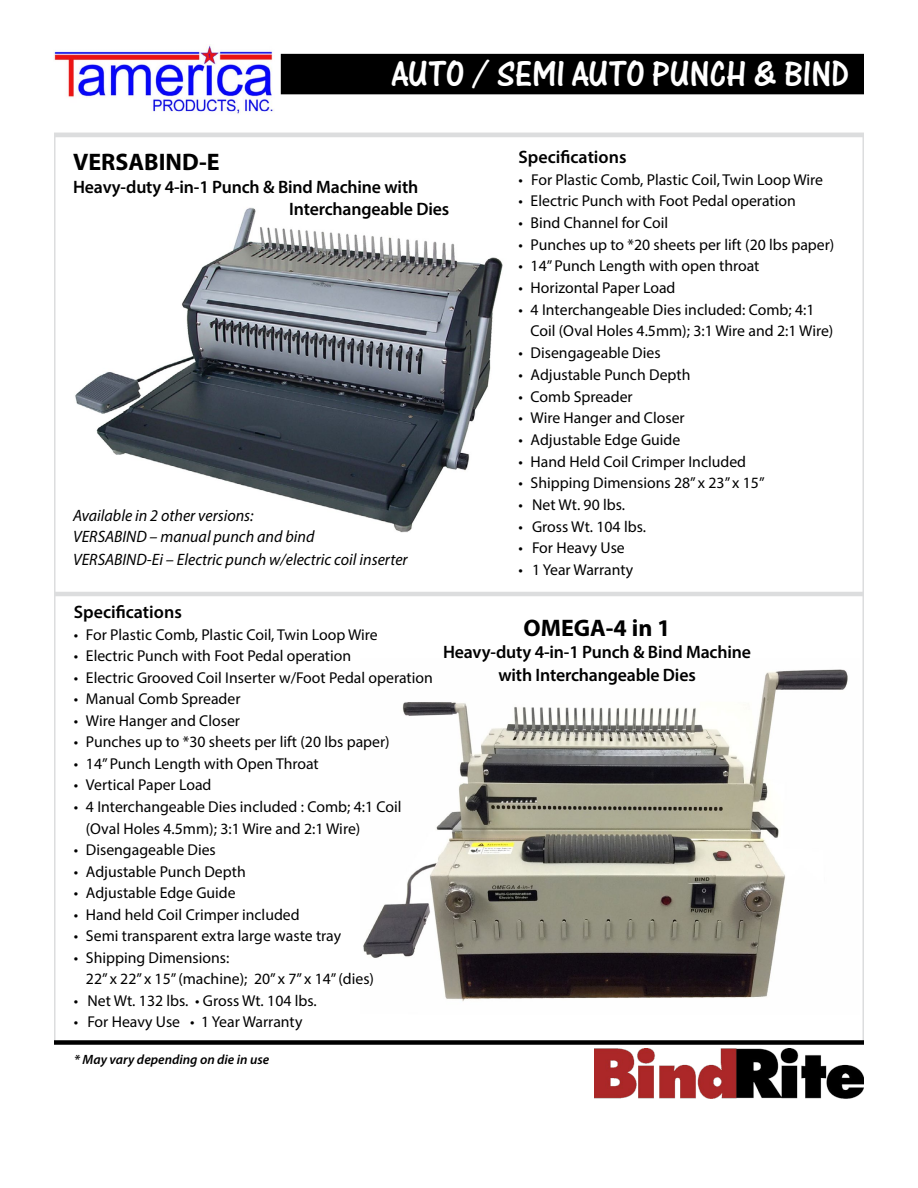
<style>
.page{position:relative;width:918px;height:1188px;background:#fff}
.page>*{position:absolute;margin:0;border:0;box-sizing:border-box;transform-origin:0 0}
.t1{font:37.5px "One Stroke Script Let Plain";color:#fff}
.t2{font:700 24px "Myriad Pro";color:#000}
.t3{font:600 18px/22.5px "Myriad Pro";letter-spacing:-.01em;color:#000}
.t4{font:italic 16.5px/21px "Myriad Pro";color:#000}
.t5{font:15.75px/21.6px "Myriad Pro";color:#000}
.t6{font:italic 600 13.5px "Myriad Pro";color:#000}
</style>
<div class="page">
<hr style="left:54px;top:133px;width:810px;height:4px;background:#dcddde">
<div style="left:54px;top:1040px;width:810px;height:5px;background:#000"></div>
<img style="left:594px;top:1049px;width:270px;height:50px">
<hr style="left:54px;top:592px;width:810px;height:4px;background:#dcddde">
<img style="left:75px;top:207px;width:428px;height:326px">
<img style="left:363px;top:669px;width:485px;height:332px">
<div style="left:282px;top:55px;width:581px;height:39px;background:#000"></div>
<div style="left:281px;top:54px;width:583px;height:40px;border:2px solid #000"></div>
<svg style="left:389px;top:53px;width:462px;height:80px"></svg>
<img style="left:54px;top:45px;width:220px;height:69px">
<h1 class="t1" style="left:392px;top:52px;width:459px">AUTO / SEMI AUTO PUNCH &amp; BIND</h1>
<h2 class="t2" style="left:73px;top:147px;width:148px">VERSABIND-E</h2>
<p class="t3" style="left:289px;top:175px;width:162px;text-indent:-216px">Heavy-duty 4-in-1 Punch &amp; Bind Machine with<br>Interchangeable Dies</p>
<p class="t4" style="left:73px;top:505px;width:243px">Available in 2 other versions:<br>VERSABIND – manual punch and bind</p>
<p class="t4" style="left:73px;top:548px;width:336px">VERSABIND-Ei – Electric punch w/electric coil inserter</p>
<p class="t3" style="left:519px;top:145px;width:109px">Specifications</p>
<p class="t5" style="left:519px;top:168px;width:306px">• For Plastic Comb, Plastic Coil, Twin Loop Wire</p>
<p class="t5" style="left:519px;top:190px;width:279px">• Electric Punch with Foot Pedal operation</p>
<p class="t5" style="left:519px;top:212px;width:151px">• Bind Channel for Coil</p>
<p class="t5" style="left:519px;top:233px;width:317px">• Punches up to *20 sheets per lift (20 lbs paper)</p>
<p class="t5" style="left:519px;top:255px;width:242px">• 14” Punch Length with open throat</p>
<p class="t5" style="left:519px;top:277px;width:158px">• Horizontal Paper Load</p>
<p class="t5" style="left:531px;top:298px;width:304px;text-indent:-12px">• 4 Interchangeable Dies included: Comb; 4:1<br>Coil (Oval Holes 4.5mm); 3:1 Wire and 2:1 Wire)</p>
<p class="t5" style="left:519px;top:342px;width:143px">• Disengageable Dies</p>
<p class="t5" style="left:519px;top:364px;width:173px">• Adjustable Punch Depth</p>
<p class="t5" style="left:519px;top:385px;width:116px">• Comb Spreader</p>
<p class="t5" style="left:519px;top:407px;width:168px">• Wire Hanger and Closer</p>
<p class="t5" style="left:519px;top:429px;width:163px">• Adjustable Edge Guide</p>
<p class="t5" style="left:519px;top:450px;width:229px">• Hand Held Coil Crimper Included</p>
<p class="t5" style="left:519px;top:472px;width:247px">• Shipping Dimensions 28” x 23” x 15”</p>
<p class="t5" style="left:519px;top:494px;width:108px">• Net Wt. 90 lbs.</p>
<p class="t5" style="left:519px;top:515px;width:129px">• Gross Wt. 104 lbs.</p>
<p class="t5" style="left:519px;top:537px;width:108px">• For Heavy Use</p>
<p class="t5" style="left:519px;top:559px;width:116px">• 1 Year Warranty</p>
<p class="t3" style="left:74px;top:600px;width:109px">Specifications</p>
<p class="t5" style="left:74px;top:623px;width:305px">• For Plastic Comb, Plastic Coil, Twin Loop Wire</p>
<p class="t5" style="left:74px;top:645px;width:279px">• Electric Punch with Foot Pedal operation</p>
<p class="t5" style="left:74px;top:666px;width:360px">• Electric Grooved Coil Inserter w/Foot Pedal operation</p>
<p class="t5" style="left:74px;top:688px;width:168px">• Manual Comb Spreader</p>
<p class="t5" style="left:74px;top:710px;width:168px">• Wire Hanger and Closer</p>
<p class="t5" style="left:74px;top:731px;width:317px">• Punches up to *30 sheets per lift (20 lbs paper)</p>
<p class="t5" style="left:74px;top:753px;width:246px">• 14” Punch Length with Open Throat</p>
<p class="t5" style="left:74px;top:774px;width:139px">• Vertical Paper Load</p>
<p class="t5" style="left:86px;top:796px;width:317px;text-indent:-12px">• 4 Interchangeable Dies included : Comb; 4:1 Coil (Oval Holes 4.5mm); 3:1 Wire and 2:1 Wire)</p>
<p class="t5" style="left:74px;top:839px;width:143px">• Disengageable Dies</p>
<p class="t5" style="left:74px;top:860px;width:173px">• Adjustable Punch Depth</p>
<p class="t5" style="left:74px;top:882px;width:163px">• Adjustable Edge Guide</p>
<p class="t5" style="left:74px;top:903px;width:227px">• Hand held Coil Crimper included</p>
<p class="t5" style="left:74px;top:925px;width:269px">• Semi transparent extra large waste tray</p>
<p class="t5" style="left:86px;top:947px;width:290px;text-indent:-12px">• Shipping Dimensions:<br>22” x 22” x 15” (machine); 20” x 7” x 14” (dies)</p>
<p class="t5" style="left:74px;top:990px;width:244px">• Net Wt. 132 lbs. • Gross Wt. 104 lbs.</p>
<p class="t5" style="left:74px;top:1011px;width:230px">• For Heavy Use • 1 Year Warranty</p>
<p class="t6" style="left:74px;top:1051px;width:197px">* May vary depending on die in use</p>
<h2 class="t2" style="left:524px;top:612px;width:148px">OMEGA-4 in 1</h2>
<p class="t3" style="left:443px;top:640px;width:309px;text-align:center">Heavy-duty 4-in-1 Punch &amp; Bind Machine with Interchangeable Dies</p>
</div>
